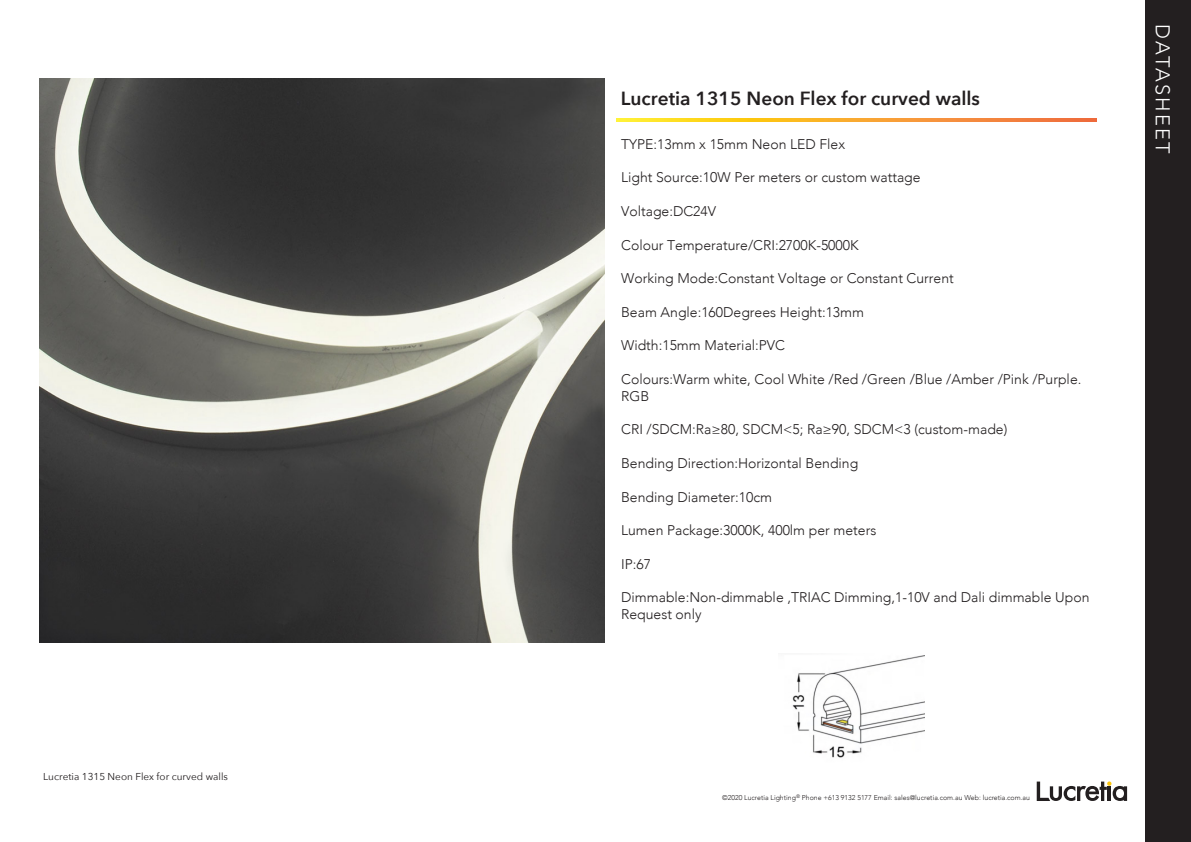
<style>
.page{position:relative;width:1191px;height:842px;background:#fff}
.page>*{position:absolute;margin:0;border:0;box-sizing:border-box;transform-origin:0 0}
.t1{font:300 20px "Avenir";letter-spacing:.11em;color:#fff}
.t2{font:600 19px "Avenir Next";color:#231f20}
.t3{font:300 14px/16.8px "Avenir";color:#221e1f}
.t4{font:10px "Avenir Next";color:#231f20}
.t5{font:300 7px "Avenir";color:#231f20}
</style>
<div class="page">
<div style="left:1145px;top:0;width:46px;height:842px;background:#231f20"></div>
<svg style="left:616px;top:119px;width:480px;height:2px"></svg>
<svg style="left:1036px;top:781px;width:91px;height:20px"></svg>
<img style="left:40px;top:79px;width:564px;height:564px">
<img style="left:792px;top:655px;width:132px;height:103px">
<p class="t4" style="left:43px;top:768px;width:186px">Lucretia 1315 Neon Flex for curved walls</p>
<h2 class="t2" style="left:621px;top:82px;width:361px">Lucretia 1315 Neon Flex for curved walls</h2>
<p class="t3" style="left:621px;top:136px;width:225px">TYPE:13mm x 15mm Neon LED Flex</p>
<p class="t3" style="left:621px;top:169px;width:301px">Light Source:10W Per meters or custom wattage</p>
<p class="t3" style="left:621px;top:203px;width:96px">Voltage:DC24V</p>
<p class="t3" style="left:621px;top:236px;width:239px">Colour Temperature/CRI:2700K-5000K</p>
<p class="t3" style="left:621px;top:270px;width:334px">Working Mode:Constant Voltage or Constant Current</p>
<p class="t3" style="left:621px;top:304px;width:244px">Beam Angle:160Degrees Height:13mm</p>
<p class="t3" style="left:621px;top:337px;width:165px">Width:15mm Material:PVC</p>
<p class="t3" style="left:621px;top:371px;width:462px">Colours:Warm white, Cool White /Red /Green /Blue /Amber /Pink /Purple.<br>RGB</p>
<p class="t3" style="left:621px;top:421px;width:388px">CRI /SDCM:Ra≥80, SDCM&lt;5; Ra≥90, SDCM&lt;3 (custom-made)</p>
<p class="t3" style="left:621px;top:455px;width:239px">Bending Direction:Horizontal Bending</p>
<p class="t3" style="left:621px;top:488px;width:152px">Bending Diameter:10cm</p>
<p class="t3" style="left:621px;top:522px;width:257px">Lumen Package:3000K, 400lm per meters</p>
<p class="t3" style="left:621px;top:556px;width:31px">IP:67</p>
<p class="t3" style="left:621px;top:589px;width:470px">Dimmable:Non-dimmable ,TRIAC Dimming,1-10V and Dali dimmable Upon<br>Request only</p>
<p class="t1" style="left:1174px;top:24px;width:131px;rotate:90deg">DATASHEET</p>
<p class="t5" style="left:722px;top:793px;width:309px">©2020 Lucretia Lighting<sup>®</sup> Phone +613 9132 5177 Email: sales@lucretia.com.au Web: lucretia.com.au</p>
</div>
